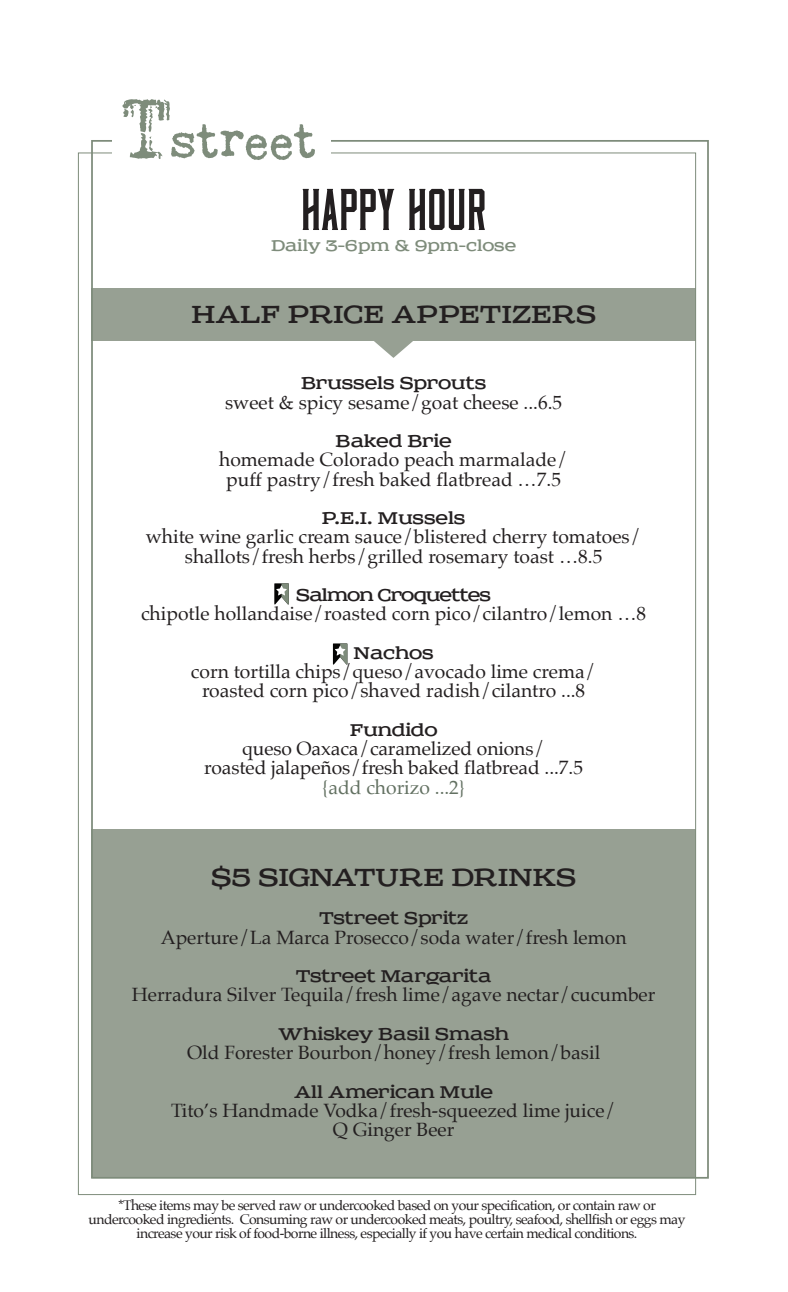
<style>
.page{position:relative;width:788px;height:1292px;background:#fff}
.page>*{position:absolute;margin:0;border:0;box-sizing:border-box;transform-origin:0 0}
.t1{font:59.5px "Moonshiner Round";color:#231f20}
.t2{font:28px "Sreda";color:#231f20}
.t3{font:28px "Sreda";letter-spacing:-.02em;color:#231f20}
.t4{font:19.25px/19.2px "Palatino";color:#231f20;text-align:center}
.t5{font:19.25px "Sreda";letter-spacing:-.01em;color:#231f20}
.t6{font:19.25px "Sreda";letter-spacing:-.05em;color:#231f20}
.t7{font:19.25px "Palatino";color:#637162}
.t8{font:17.5px "Sreda";letter-spacing:-.005em;color:#7e8c7b}
.t9{font:14px/14px "Palatino";letter-spacing:-.04em;color:#231f20;text-align:center}
</style>
<div class="page">
<div style="left:91px;top:287px;width:604px;height:53px;background:#97a093"></div>
<div style="left:91px;top:829px;width:604px;height:348px;background:#97a093"></div>
<svg style="left:122px;top:99px;width:193px;height:61px"></svg>
<svg style="left:333px;top:643px;width:14px;height:21px"></svg>
<svg style="left:274px;top:583px;width:15px;height:21px"></svg>
<svg style="left:370px;top:340px;width:46px;height:18px"></svg>
<h1 class="t1" style="left:301px;top:184px;width:187px">HAPPY HOUR</h1>
<p class="t8" style="left:271px;top:235px;width:246px">Daily 3-6pm &amp; 9pm-close</p>
<h2 class="t2" style="left:191px;top:298px;width:407px">HALF PRICE APPETIZERS</h2>
<p class="t5" style="left:301px;top:372px;width:187px">Brussels Sprouts</p>
<p class="t4" style="left:225px;top:392px;width:338px">sweet &amp; spicy sesame/goat cheese ...6.5</p>
<p class="t5" style="left:335px;top:430px;width:118px">Baked Brie</p>
<p class="t4" style="left:219px;top:450px;width:350px">homemade Colorado peach marmalade/ puff pastry/fresh baked flatbread …7.5</p>
<p class="t5" style="left:322px;top:507px;width:145px">P.E.I. Mussels</p>
<p class="t4" style="left:146px;top:527px;width:497px">white wine garlic cream sauce/blistered cherry tomatoes/ shallots/fresh herbs/grilled rosemary toast …8.5</p>
<p class="t6" style="left:296px;top:584px;width:196px">Salmon Croquettes</p>
<p class="t4" style="left:141px;top:604px;width:506px">chipotle hollandaise/roasted corn pico/cilantro/lemon …8</p>
<p class="t5" style="left:353px;top:641px;width:82px">Nachos</p>
<p class="t4" style="left:191px;top:662px;width:407px">corn tortilla chips/queso/avocado lime crema/ roasted corn pico/shaved radish/cilantro ...8</p>
<p class="t5" style="left:350px;top:718px;width:89px">Fundido</p>
<p class="t4" style="left:204px;top:739px;width:380px">queso Oaxaca/caramelized onions/<br>roasted jalapeños/fresh baked flatbread ...7.5</p>
<p class="t7" style="left:322px;top:771px;width:145px">{add chorizo ...2}</p>
<h2 class="t3" style="left:211px;top:860px;width:366px">$5 SIGNATURE DRINKS</h2>
<p class="t5" style="left:319px;top:907px;width:150px">Tstreet Spritz</p>
<p class="t4" style="left:161px;top:927px;width:467px">Aperture/La Marca Prosecco/soda water/fresh lemon</p>
<p class="t5" style="left:296px;top:964px;width:197px">Tstreet Margarita</p>
<p class="t4" style="left:132px;top:985px;width:525px">Herradura Silver Tequila/fresh lime/agave nectar/cucumber</p>
<p class="t5" style="left:278px;top:1022px;width:232px">Whiskey Basil Smash</p>
<p class="t4" style="left:187px;top:1042px;width:415px">Old Forester Bourbon/honey/fresh lemon/basil</p>
<p class="t5" style="left:294px;top:1080px;width:200px">All American Mule</p>
<p class="t4" style="left:171px;top:1100px;width:446px">Tito’s Handmade Vodka/fresh-squeezed lime juice/<br>Q Ginger Beer</p>
<p class="t9" style="left:88px;top:1198px;width:598px">*These items may be served raw or undercooked based on your specification, or contain raw or undercooked ingredients. Consuming raw or undercooked meats, poultry, seafood, shellfish or eggs may increase your risk of food-borne illness, especially if you have certain medical conditions.</p>
</div>
